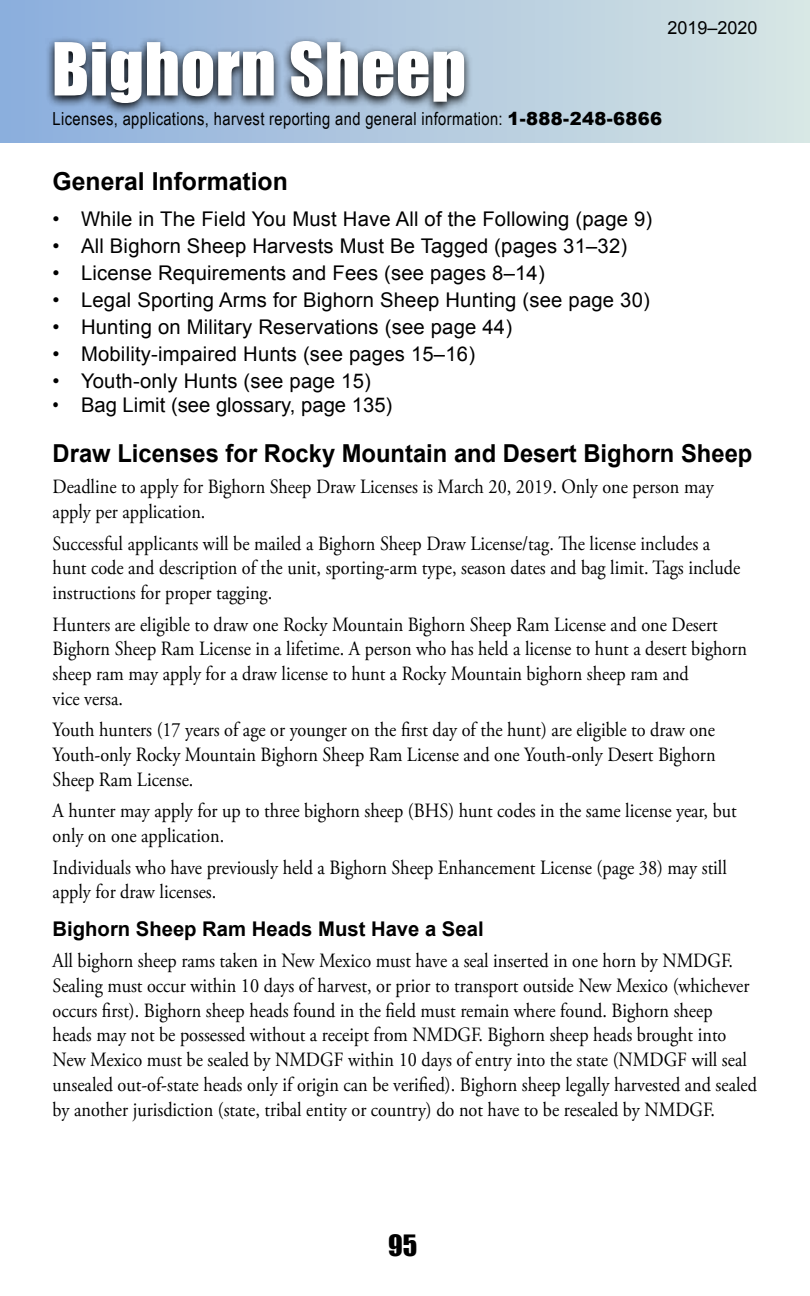
<style>
.page{position:relative;width:810px;height:1296px;background:#fff}
.page>*{position:absolute;margin:0;border:0;box-sizing:border-box;transform-origin:0 0}
.t1{font:67.5px "Impact";letter-spacing:.01em;color:#fff}
.t2{font:27px "Impact";color:#000}
.t3{font:700 24.75px "Arial";color:#000;scale:.96 1}
.t4{font:700 24.75px "Arial";color:#000}
.t5{font:20.25px/24.8px "Adobe Garamond Pro";color:#000;scale:.9 1}
.t6{font:20.25px "Arial";letter-spacing:.01em;color:#000}
.t7{font:700 20.25px "Arial";color:#000}
.t8{font:20.25px "Arial";letter-spacing:.01em;color:#000;scale:.9 1}
.t9{font:18px "Arial Narrow";letter-spacing:.02em;color:#000}
.t10{font:18px "Arial";color:#000}
.s1{font-family:"Arial";font-weight:900}
</style>
<div class="page">
<div style="left:0;top:0;width:810px;height:143px;background:linear-gradient(to right,#8caedd,#d7e5e3)"></div>
<hr style="left:0;top:0;width:1px;height:143px;background:#8bafdd">
<svg style="left:46px;top:36px;width:427px;height:79px"></svg>
<h1 class="t1" style="left:52px;top:17px;width:416px">Bighorn Sheep</h1>
<p class="t10" style="left:667px;top:16px;width:92px">2019–2020</p>
<p class="t9" style="left:53px;top:106px;width:611px">Licenses, applications, harvest reporting and general information: <span class="s1">1-888-248-6866</span></p>
<p class="t4" style="left:53px;top:165px;width:237px">General Information</p>
<p class="t6" style="left:53px;top:205px;width:601px">• While in The Field You Must Have All of the Following (page 9)</p>
<p class="t6" style="left:53px;top:232px;width:576px">• All Bighorn Sheep Harvests Must Be Tagged (pages 31–32)</p>
<p class="t6" style="left:53px;top:259px;width:494px">• License Requirements and Fees (see pages 8–14)</p>
<p class="t6" style="left:53px;top:286px;width:599px">• Legal Sporting Arms for Bighorn Sheep Hunting (see page 30)</p>
<p class="t6" style="left:53px;top:313px;width:461px">• Hunting on Military Reservations (see page 44)</p>
<p class="t6" style="left:53px;top:340px;width:424px">• Mobility-impaired Hunts (see pages 15–16)</p>
<p class="t6" style="left:53px;top:367px;width:320px">• Youth-only Hunts (see page 15)</p>
<p class="t8" style="left:53px;top:392px;width:379px">• Bag Limit (see glossary, page 135)</p>
<p class="t3" style="left:53px;top:437px;width:730px">Draw Licenses for Rocky Mountain and Desert Bighorn Sheep</p>
<p class="t5" style="left:53px;top:475px;width:736px">Deadline to apply for Bighorn Sheep Draw Licenses is March 20, 2019. Only one person may apply per application.</p>
<p class="t5" style="left:53px;top:532px;width:765px">Successful applicants will be mailed a Bighorn Sheep Draw License/tag. The license includes a hunt code and description of the unit, sporting-arm type, season dates and bag limit. Tags include instructions for proper tagging.</p>
<p class="t5" style="left:53px;top:613px;width:773px">Hunters are eligible to draw one Rocky Mountain Bighorn Sheep Ram License and one Desert Bighorn Sheep Ram License in a lifetime. A person who has held a license to hunt a desert bighorn sheep ram may apply for a draw license to hunt a Rocky Mountain bighorn sheep ram and<br>vice versa.</p>
<p class="t5" style="left:53px;top:718px;width:738px;text-align:justify">Youth hunters (17 years of age or younger on the first day of the hunt) are eligible to draw one Youth-only Rocky Mountain Bighorn Sheep Ram License and one Youth-only Desert Bighorn Sheep Ram License.</p>
<p class="t5" style="left:53px;top:799px;width:762px">A hunter may apply for up to three bighorn sheep (BHS) hunt codes in the same license year, but only on one application.</p>
<p class="t5" style="left:53px;top:856px;width:751px">Individuals who have previously held a Bighorn Sheep Enhancement License (page 38) may still apply for draw licenses.</p>
<p class="t7" style="left:53px;top:915px;width:433px">Bighorn Sheep Ram Heads Must Have a Seal</p>
<p class="t5" style="left:53px;top:949px;width:784px">All bighorn sheep rams taken in New Mexico must have a seal inserted in one horn by NMDGF.<br>Sealing must occur within 10 days of harvest, or prior to transport outside New Mexico (whichever occurs first). Bighorn sheep heads found in the field must remain where found. Bighorn sheep<br>heads may not be possessed without a receipt from NMDGF. Bighorn sheep heads brought into New Mexico must be sealed by NMDGF within 10 days of entry into the state (NMDGF will seal unsealed out-of-state heads only if origin can be verified). Bighorn sheep legally harvested and sealed by another jurisdiction (state, tribal entity or country) do not have to be resealed by NMDGF.</p>
<h2 class="t2" style="left:388px;top:1224px;width:31px">95</h2>
</div>
